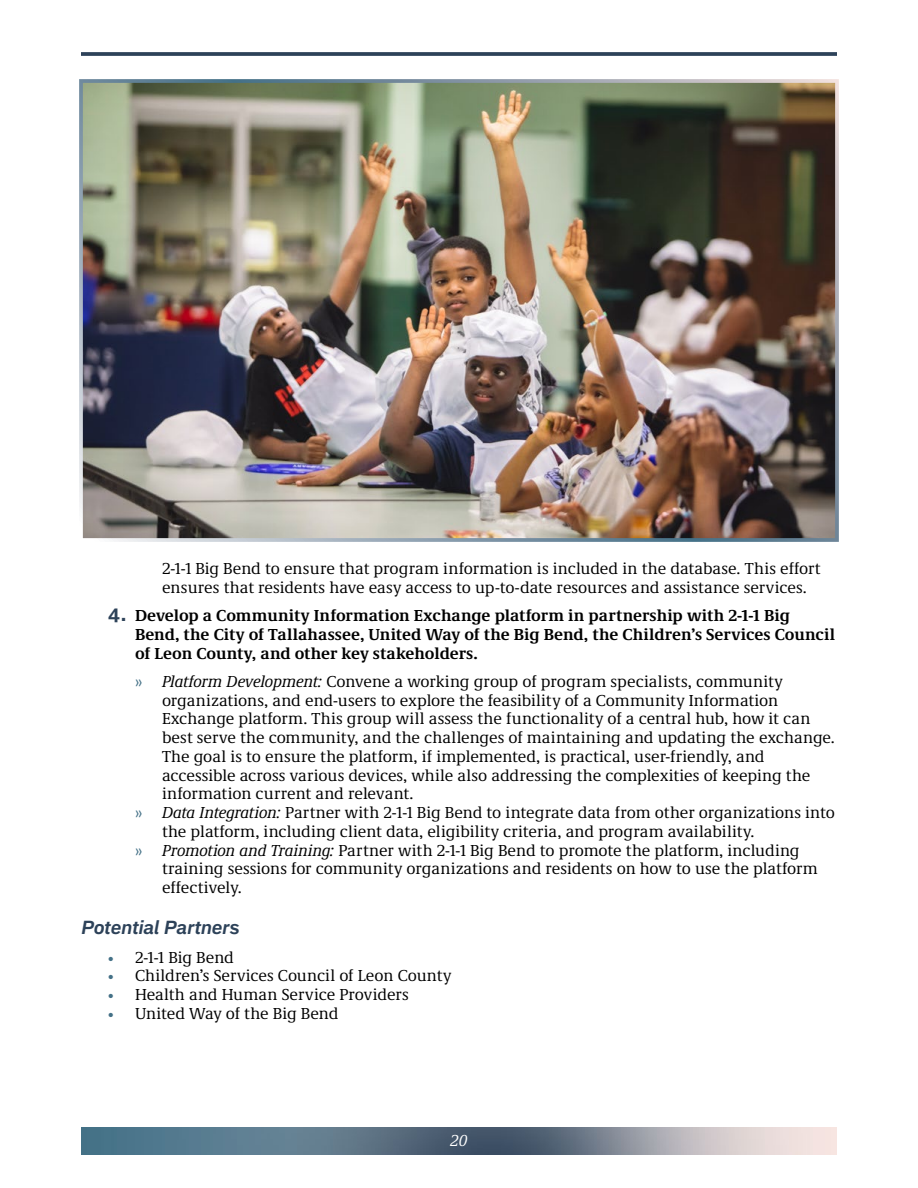
<style>
.page{position:relative;width:918px;height:1188px;background:#fff}
.page>*{position:absolute;margin:0;border:0;box-sizing:border-box;transform-origin:0 0}
.Heading_3{font:italic 700 18.75px "Embarcadero MVB Pro";letter-spacing:-.01em;color:#2d4259}
.t1{font:16.5px/18.8px "Demos Next Pro";color:#000}
.t2{font:700 16.5px/18.8px "Demos Next Pro";color:#000}
.t3{font:italic 16.5px "Demos Next Pro";color:#fff}
.s1{font-family:"Embarcadero MVB Pro";font-size:20.7px;color:#2d4259}
.s2{color:#447187}
.s3{font-style:italic}
</style>
<div class="page">
<img style="left:84px;top:84px;width:750px;height:453px">
<div style="left:79px;top:79px;width:760px;height:463px;border:4px solid #fff"></div>
<svg style="left:81px;top:52px;width:756px;height:4px;background:#394d63"></svg>
<img style="left:81px;top:1127px;width:756px;height:27px">
<p class="t1" style="left:162px;top:559px;width:660px">2-1-1 Big Bend to ensure that program information is included in the database. This effort ensures that residents have easy access to up-to-date resources and assistance services.</p>
<p class="t2" style="left:135px;top:605px;width:702px;text-indent:-27px"><span class="s1">4.</span> Develop a Community Information Exchange platform in partnership with 2-1-1 Big<br>Bend, the City of Tallahassee, United Way of the Big Bend, the Children’s Services Council of Leon County, and other key stakeholders.</p>
<p class="t1" style="left:162px;top:671px;width:674px;text-indent:-27px"><span class="s2">»</span> <span class="s3">Platform Development:</span> Convene a working group of program specialists, community organizations, and end-users to explore the feasibility of a Community Information Exchange platform. This group will assess the functionality of a central hub, how it can best serve the community, and the challenges of maintaining and updating the exchange.<br>The goal is to ensure the platform, if implemented, is practical, user-friendly, and accessible across various devices, while also addressing the complexities of keeping the information current and relevant.</p>
<p class="t1" style="left:162px;top:803px;width:674px;text-indent:-27px"><span class="s2">»</span> <span class="s3">Data Integration:</span> Partner with 2-1-1 Big Bend to integrate data from other organizations into the platform, including client data, eligibility criteria, and program availability.</p>
<p class="t1" style="left:162px;top:840px;width:657px;text-indent:-27px"><span class="s2">»</span> <span class="s3">Promotion and Training:</span> Partner with 2-1-1 Big Bend to promote the platform, including training sessions for community organizations and residents on how to use the platform effectively.</p>
<p class="Heading_3" style="left:81px;top:914px;width:160px">Potential Partners</p>
<p class="t1" style="left:108px;top:947px;width:127px"><span class="s2">•</span> 2-1-1 Big Bend</p>
<p class="t1" style="left:108px;top:966px;width:345px"><span class="s2">•</span> Children’s Services Council of Leon County</p>
<p class="t1" style="left:108px;top:984px;width:302px"><span class="s2">•</span> Health and Human Service Providers</p>
<p class="t1" style="left:108px;top:1003px;width:232px"><span class="s2">•</span> United Way of the Big Bend</p>
<p class="t3" style="left:450px;top:1130px;width:19px">20</p>
</div>
